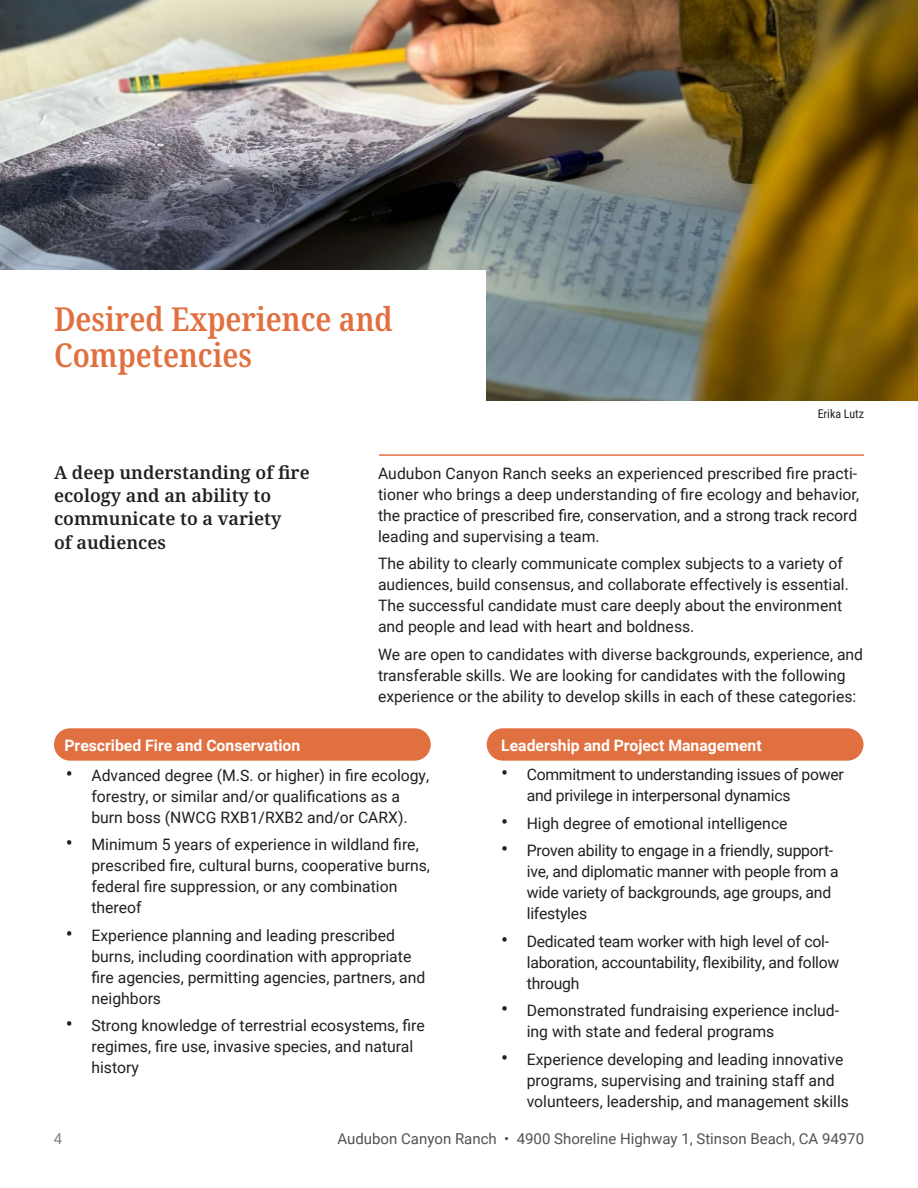
<style>
.page{position:relative;width:918px;height:1188px;background:#fff}
.page>*{position:absolute;margin:0;border:0;box-sizing:border-box;transform-origin:0 0}
.t1{font:600 condensed 33px/36px "Noto Serif";color:#e17041}
.t2{font:600 18px/23.2px "Noto Serif";color:#231f20}
.t3{font:15.75px/21px "Roboto";color:#231f20}
.t4{font:15.75px/21px "Roboto";letter-spacing:-.02em;color:#231f20}
.t5{font:700 15.75px "Roboto";color:#fff}
.t6{font:15px "Roboto";color:#545251}
.t7{font:15px "Roboto";color:#807f7e}
.t8{font:12px "Roboto Condensed";color:#231f20}
.s1{font-size:21px}
</style>
<div class="page">
<img style="left:0;top:0;width:918px;height:400px">
<hr style="left:379px;top:454px;width:485px;height:2px;background:#e17041">
<div style="left:0;top:270px;width:486px;height:135px;background:#fff"></div>
<div style="left:54px;top:728px;width:377px;height:33px;background:#e17041;border-radius:16px"></div>
<div style="left:487px;top:728px;width:377px;height:33px;background:#e17041;border-radius:16px"></div>
<p class="t1" style="left:54px;top:302px;width:340px">Desired Experience and<br>Competencies</p>
<p class="t8" style="left:818px;top:405px;width:48px">Erika Lutz</p>
<p class="t2" style="left:54px;top:461px;width:257px">A deep understanding of fire ecology and an ability to communicate to a variety<br>of audiences</p>
<p class="t3" style="left:378px;top:462px;width:483px">Audubon Canyon Ranch seeks an experienced prescribed fire practi&shy;tioner who brings a deep understanding of fire ecology and behavior, the practice of prescribed fire, conservation, and a strong track record leading and supervising a team.</p>
<p class="t3" style="left:378px;top:553px;width:472px">The ability to clearly communicate complex subjects to a variety of audiences, build consensus, and collaborate effectively is essential.<br>The successful candidate must care deeply about the environment and people and lead with heart and boldness.</p>
<p class="t3" style="left:378px;top:643px;width:487px">We are open to candidates with diverse backgrounds, experience, and transferable skills. We are looking for candidates with the following experience or the ability to develop skills in each of these categories:</p>
<p class="t5" style="left:64px;top:735px;width:237px">Prescribed Fire and Conservation</p>
<p class="t3" style="left:66px;top:764px;width:365px;text-align:center"><span class="s1">•</span> Advanced degree (M.S. or higher) in fire ecology, forestry, or similar and/or qualifications as a<br>burn boss (NWCG RXB1/RXB2 and/or CARX).</p>
<p class="t3" style="left:91px;top:834px;width:340px;text-indent:-26px"><span class="s1">•</span> Minimum 5 years of experience in wildland fire, prescribed fire, cultural burns, cooperative burns, federal fire suppression, or any combination thereof</p>
<p class="t3" style="left:91px;top:924px;width:335px;text-indent:-26px"><span class="s1">•</span> Experience planning and leading prescribed burns, including coordination with appropriate fire agencies, permitting agencies, partners, and neighbors</p>
<p class="t3" style="left:91px;top:1015px;width:335px;text-indent:-26px"><span class="s1">•</span> Strong knowledge of terrestrial ecosystems, fire regimes, fire use, invasive species, and natural history</p>
<p class="t5" style="left:501px;top:734px;width:262px">Leadership and Project Management</p>
<p class="t4" style="left:527px;top:764px;width:319px;text-indent:-26px"><span class="s1">•</span> Commitment to understanding issues of power and privilege in interpersonal dynamics</p>
<p class="t3" style="left:501px;top:812px;width:288px"><span class="s1">•</span> High degree of emotional intelligence</p>
<p class="t3" style="left:527px;top:839px;width:313px;text-indent:-26px"><span class="s1">•</span> Proven ability to engage in a friendly, support&shy;ive, and diplomatic manner with people from a wide variety of backgrounds, age groups, and lifestyles</p>
<p class="t3" style="left:527px;top:930px;width:314px;text-indent:-26px"><span class="s1">•</span> Dedicated team worker with high level of col&shy;laboration, accountability, flexibility, and follow through</p>
<p class="t3" style="left:527px;top:999px;width:314px;text-indent:-26px"><span class="s1">•</span> Demonstrated fundraising experience includ&shy;ing with state and federal programs</p>
<p class="t3" style="left:527px;top:1048px;width:324px;text-indent:-26px"><span class="s1">•</span> Experience developing and leading innovative programs, supervising and training staff and volunteers, leadership, and management skills</p>
<p class="t7" style="left:54px;top:1128px;width:10px">4</p>
<p class="t6" style="left:338px;top:1128px;width:528px">Audubon Canyon Ranch • 4900 Shoreline Highway 1, Stinson Beach, CA 94970</p>
</div>
